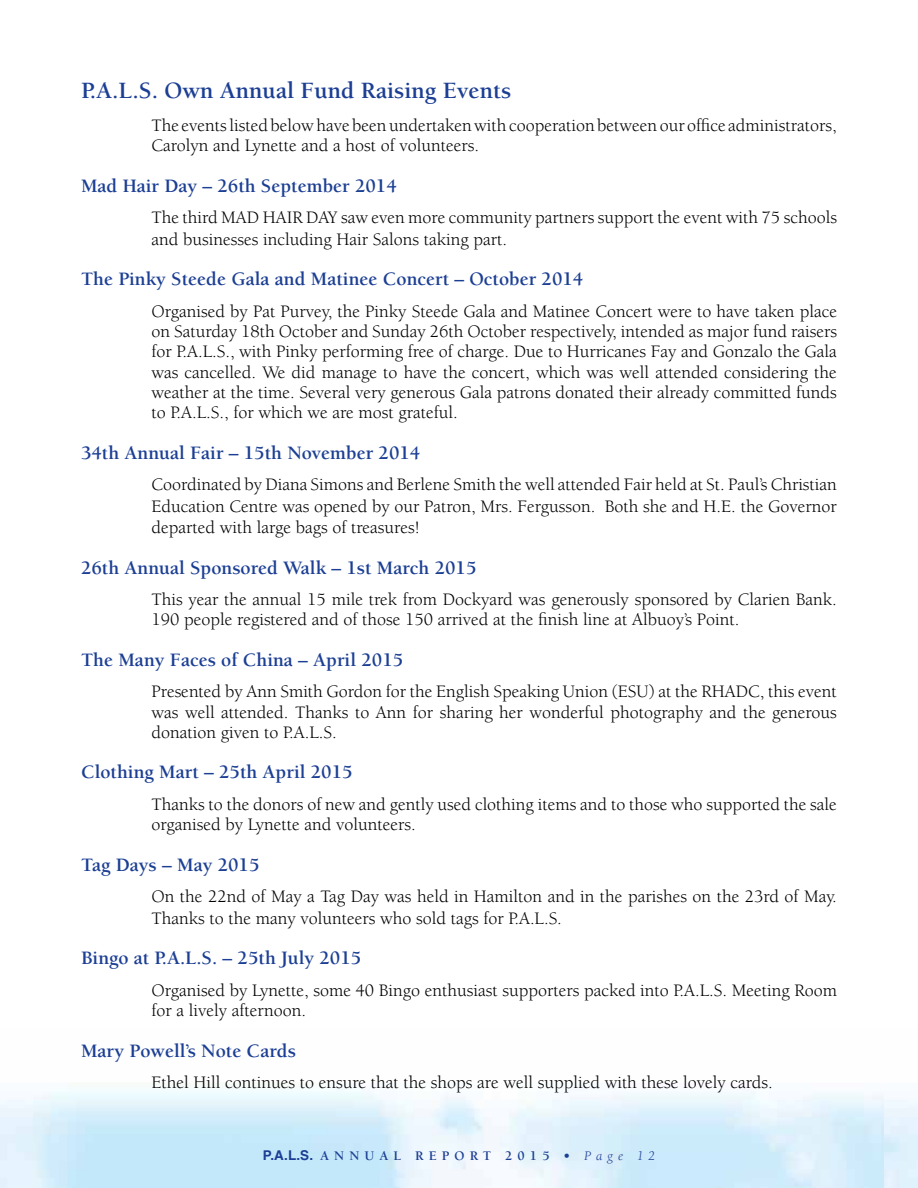
<style>
.page{position:relative;width:918px;height:1188px;background:#fff}
.page>*{position:absolute;margin:0;border:0;box-sizing:border-box;transform-origin:0 0}
.t1{font:700 24px "Berkeley Std";color:#1c3f94}
.t2{font:700 19.5px "Berkeley Std";color:#1c3f94}
.t3{font:18px/20.2px "Berkeley Std";color:#000}
.t4{font:700 13.5px "Berkeley Std";letter-spacing:.38em;color:#1c3f94}
.s1{font-family:"Helvetica"}
.s2{font-weight:400;font-style:italic}
</style>
<div class="page">
<h1 class="t1" style="left:81px;top:78px;width:432px">P.A.L.S. Own Annual Fund Raising Events</h1>
<p class="t3" style="left:152px;top:115px;width:687px">The events listed below have been undertaken with cooperation between our office administrators,<br>Carolyn and Lynette and a host of volunteers.</p>
<p class="t2" style="left:81px;top:175px;width:317px">Mad Hair Day – 26th September 2014</p>
<p class="t3" style="left:152px;top:207px;width:687px;line-height:21.6px">The third MAD HAIR DAY saw even more community partners support the event with 75 schools and businesses including Hair Salons taking part.</p>
<p class="t2" style="left:81px;top:269px;width:504px">The Pinky Steede Gala and Matinee Concert – October 2014</p>
<p class="t3" style="left:152px;top:301px;width:687px;text-align:justify">Organised by Pat Purvey, the Pinky Steede Gala and Matinee Concert were to have taken place on Saturday 18th October and Sunday 26th October respectively, intended as major fund raisers for P.A.L.S., with Pinky performing free of charge. Due to Hurricanes Fay and Gonzalo the Gala was cancelled. We did manage to have the concert, which was well attended considering the weather at the time. Several very generous Gala patrons donated their already committed funds to P.A.L.S., for which we are most grateful.</p>
<p class="t2" style="left:81px;top:442px;width:341px">34th Annual Fair – 15th November 2014</p>
<p class="t3" style="left:152px;top:474px;width:687px;line-height:21.6px;text-align:justify">Coordinated by Diana Simons and Berlene Smith the well attended Fair held at St. Paul’s Christian Education Centre was opened by our Patron, Mrs. Fergusson. Both she and H.E. the Governor departed with large bags of treasures!</p>
<p class="t2" style="left:81px;top:557px;width:397px">26th Annual Sponsored Walk – 1st March 2015</p>
<p class="t3" style="left:152px;top:590px;width:687px">This year the annual 15 mile trek from Dockyard was generously sponsored by Clarien Bank.<br>190 people registered and of those 150 arrived at the finish line at Albuoy’s Point.</p>
<p class="t2" style="left:81px;top:649px;width:324px">The Many Faces of China – April 2015</p>
<p class="t3" style="left:152px;top:682px;width:687px;text-align:justify">Presented by Ann Smith Gordon for the English Speaking Union (ESU) at the RHADC, this event was well attended. Thanks to Ann for sharing her wonderful photography and the generous donation given to P.A.L.S.</p>
<p class="t2" style="left:81px;top:762px;width:273px">Clothing Mart – 25th April 2015</p>
<p class="t3" style="left:152px;top:794px;width:687px">Thanks to the donors of new and gently used clothing items and to those who supported the sale organised by Lynette and volunteers.</p>
<p class="t2" style="left:81px;top:854px;width:180px">Tag Days – May 2015</p>
<p class="t3" style="left:152px;top:886px;width:687px;line-height:21.6px">On the 22nd of May a Tag Day was held in Hamilton and in the parishes on the 23rd of May.<br>Thanks to the many volunteers who sold tags for P.A.L.S.</p>
<p class="t2" style="left:81px;top:948px;width:282px">Bingo at P.A.L.S. – 25th July 2015</p>
<p class="t3" style="left:152px;top:980px;width:687px">Organised by Lynette, some 40 Bingo enthusiast supporters packed into P.A.L.S. Meeting Room for a lively afternoon.</p>
<p class="t2" style="left:81px;top:1040px;width:217px">Mary Powell’s Note Cards</p>
<p class="t3" style="left:152px;top:1073px;width:623px">Ethel Hill continues to ensure that the shops are well supplied with these lovely cards.</p>
<p class="t4" style="left:263px;top:1148px;width:394px"><span class="s1">P.A.L.S.</span> ANNUAL REPORT 2015 • <span class="s2">Page 12</span></p>
</div>
